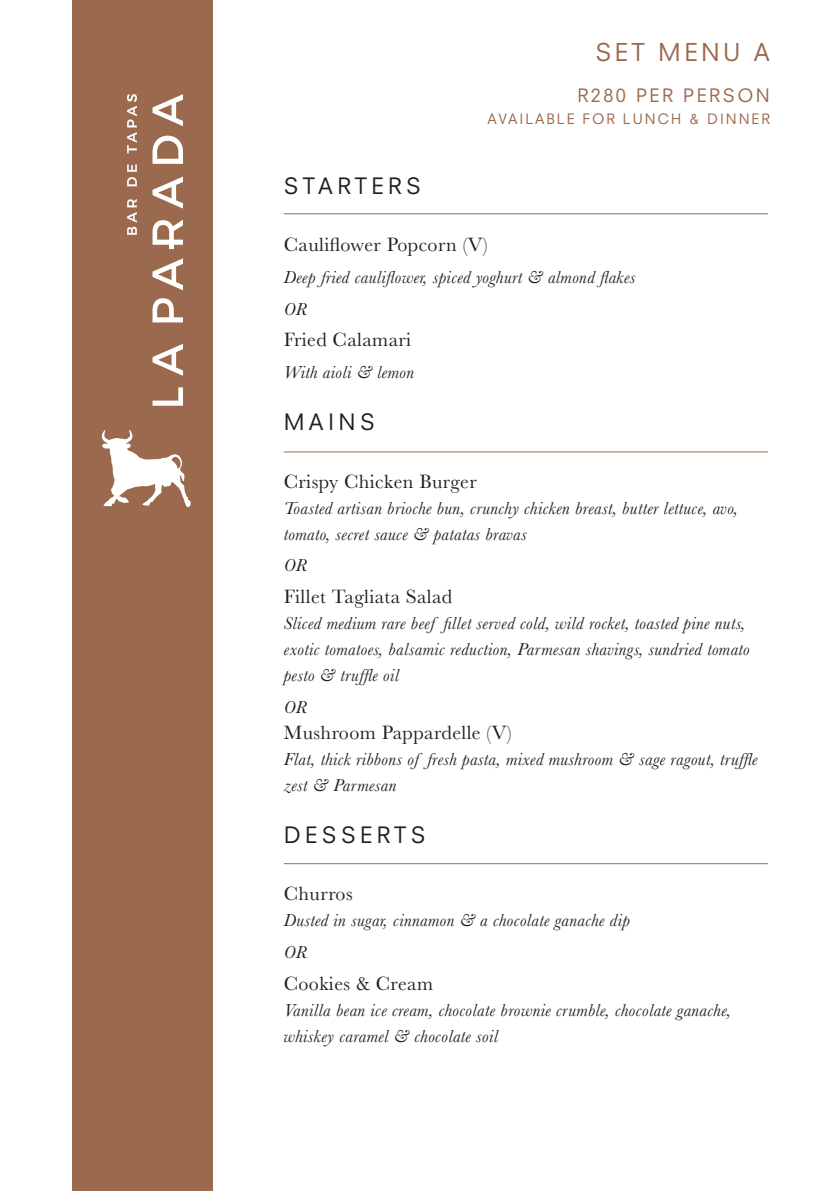
<style>
.page{position:relative;width:840px;height:1191px;background:#fff}
.page>*{position:absolute;margin:0;border:0;box-sizing:border-box;transform-origin:0 0}
.t1{font:24px "Neuzeit SLT Std";letter-spacing:.14em;color:#9b694d}
.t2{font:22px "Neuzeit SLT Std";letter-spacing:.2em;color:#231f20}
.t3{font:20px "Baskerville";letter-spacing:.02em;color:#231f20}
.t4{font:italic 18px/26px "Baskerville";letter-spacing:.02em;color:#231f20}
.t5{font:18px "Neuzeit SLT Std";letter-spacing:.14em;color:#9b694d}
.t6{font:14px "Neuzeit SLT Std";letter-spacing:.14em;color:#9b694d}
</style>
<div class="page">
<div style="left:72px;top:0;width:140px;height:1191px;background:#9b694d"></div>
<hr style="left:283px;top:213px;width:484px;height:1px;background:#9b694d">
<hr style="left:283px;top:451px;width:484px;height:1px;background:#9b694d">
<hr style="left:283px;top:863px;width:484px;height:1px;background:#9b694d">
<svg style="left:152px;top:387px;width:31px;height:19px"></svg>
<svg style="left:152px;top:344px;width:31px;height:32px"></svg>
<svg style="left:152px;top:298px;width:31px;height:24px"></svg>
<svg style="left:152px;top:258px;width:31px;height:32px"></svg>
<svg style="left:152px;top:220px;width:31px;height:25px"></svg>
<svg style="left:152px;top:177px;width:31px;height:32px"></svg>
<svg style="left:152px;top:136px;width:31px;height:28px"></svg>
<svg style="left:152px;top:94px;width:31px;height:32px"></svg>
<div style="left:169px;top:241px;width:5px;height:8px;background:#fff"></div>
<svg style="left:127px;top:199px;width:10px;height:36px"></svg>
<svg style="left:127px;top:164px;width:10px;height:22px"></svg>
<svg style="left:127px;top:94px;width:10px;height:59px"></svg>
<svg style="left:101px;top:430px;width:90px;height:77px"></svg>
<p class="t2" style="left:283px;top:172px;width:138px">STARTERS</p>
<p class="t1" style="left:595px;top:38px;width:176px">SET MENU A</p>
<p class="t5" style="left:577px;top:85px;width:194px">R280 PER PERSON</p>
<p class="t6" style="left:487px;top:111px;width:283px">AVAILABLE FOR LUNCH &amp; DINNER</p>
<p class="t3" style="left:283px;top:232px;width:205px">Cauliflower Popcorn (V)</p>
<p class="t4" style="left:283px;top:264px;width:353px">Deep fried cauliflower, spiced yoghurt &amp; almond flakes</p>
<p class="t4" style="left:283px;top:296px;width:25px">OR</p>
<p class="t3" style="left:283px;top:327px;width:129px">Fried Calamari</p>
<p class="t4" style="left:283px;top:359px;width:132px">With aioli &amp; lemon</p>
<p class="t2" style="left:283px;top:408px;width:92px">MAINS</p>
<p class="t3" style="left:283px;top:468px;width:194px">Crispy Chicken Burger</p>
<p class="t4" style="left:283px;top:495px;width:455px">Toasted artisan brioche bun, crunchy chicken breast, butter lettuce, avo, tomato, secret sauce &amp; patatas bravas</p>
<p class="t4" style="left:283px;top:552px;width:25px">OR</p>
<p class="t3" style="left:283px;top:584px;width:170px">Fillet Tagliata Salad</p>
<p class="t4" style="left:283px;top:610px;width:467px">Sliced medium rare beef fillet served cold, wild rocket, toasted pine nuts, exotic tomatoes, balsamic reduction, Parmesan shavings, sundried tomato pesto &amp; truffle oil</p>
<p class="t4" style="left:283px;top:694px;width:25px">OR</p>
<p class="t3" style="left:283px;top:719px;width:229px">Mushroom Pappardelle (V)</p>
<p class="t4" style="left:283px;top:746px;width:475px">Flat, thick ribbons of fresh pasta, mixed mushroom &amp; sage ragout, truffle zest &amp; Parmesan</p>
<p class="t2" style="left:283px;top:821px;width:143px">DESSERTS</p>
<p class="t3" style="left:283px;top:881px;width:70px">Churros</p>
<p class="t4" style="left:283px;top:907px;width:347px">Dusted in sugar, cinnamon &amp; a chocolate ganache dip</p>
<p class="t4" style="left:283px;top:939px;width:25px">OR</p>
<p class="t3" style="left:283px;top:970px;width:151px">Cookies &amp; Cream</p>
<p class="t4" style="left:283px;top:997px;width:448px">Vanilla bean ice cream, chocolate brownie crumble, chocolate ganache, whiskey caramel &amp; chocolate soil</p>
</div>
